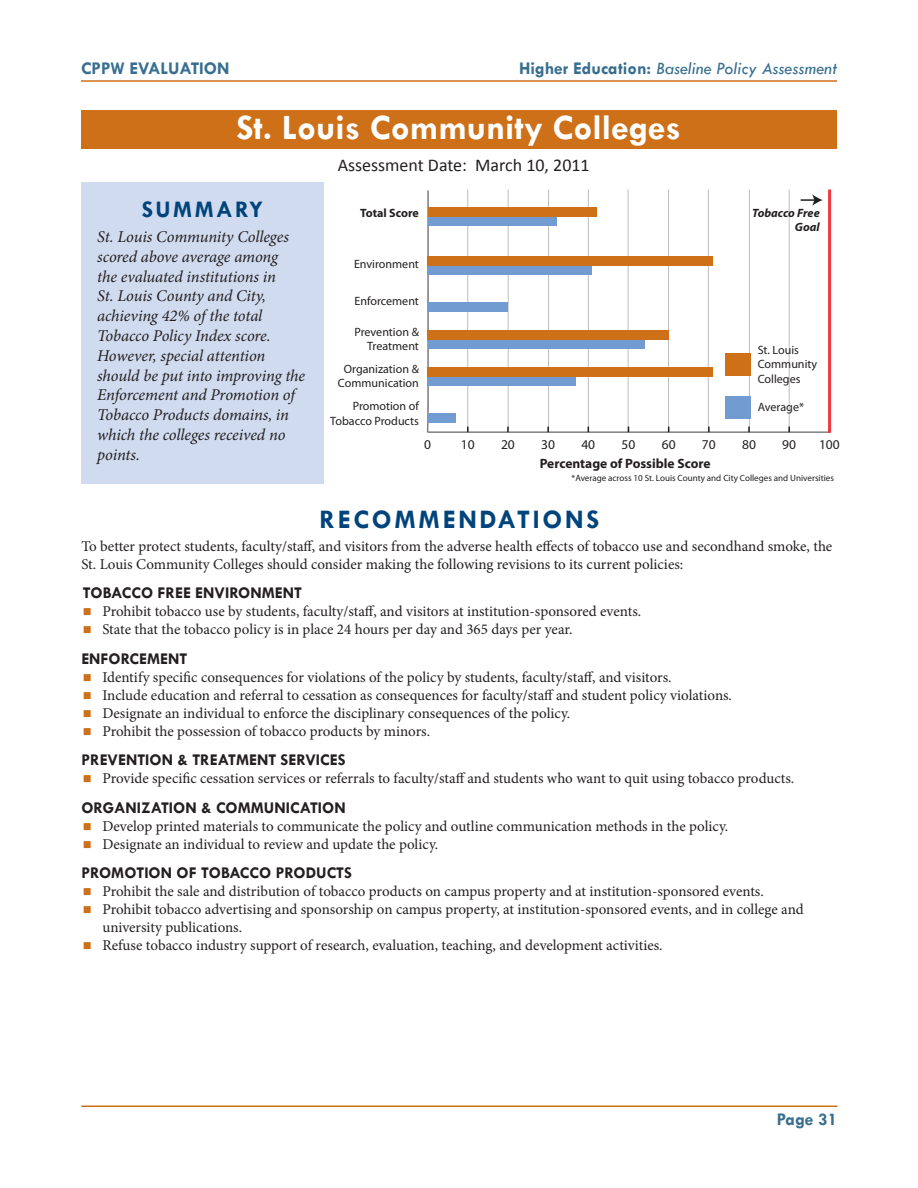
<style>
.page{position:relative;width:918px;height:1188px;background:#fff}
.page>*{position:absolute;margin:0;border:0;box-sizing:border-box;transform-origin:0 0}
.t1{font:700 36px "Tw Cen";color:#fff}
.t2{font:700 27px "Tw Cen";letter-spacing:.1em;color:#00447b}
.t3{font:700 24px "Tw Cen";letter-spacing:.1em;color:#00447b}
.t4{font:italic 18px "Tw Cen";color:#386e8f}
.t5{font:18px "Calibri";color:#231f20}
.t6{font:700 18px "Tw Cen";color:#386e8f}
.Summary_body{font:italic 16.5px/19.8px "Minion Pro";letter-spacing:-.01em;color:#231f20}
.t7{font:700 16.5px "Tw Cen";color:#231f20}
.Recommendations_item{font:15px/18px "Minion Pro";color:#231f20}
.Recommendations_subh{font:15px/18px "Minion Pro";color:#231f20}
.t8{font:700 13.5px "Myriad Pro";color:#231f20}
.t9{font:13.5px "Myriad Pro";color:#231f20}
.t10{font:12px/14.4px "Myriad Pro";color:#231f20;text-align:right}
.t11{font:italic 700 12px/13.5px "Myriad Pro";color:#231f20;text-align:right}
.t12{font:700 12px "Myriad Pro";color:#231f20}
.t13{font:9px "Myriad Pro";color:#231f20}
.s1{font-weight:700;font-style:normal}
.s2{color:#ce7018}
</style>
<div class="page">
<hr style="left:81px;top:80px;width:756px;height:2px;background:#ce7018">
<hr style="left:81px;top:1106px;width:756px;height:1px;background:#ce7018">
<div style="left:81px;top:110px;width:756px;height:39px;background:#ce7018"></div>
<hr style="left:789px;top:190px;width:1px;height:242px;background:#bcbdc0">
<hr style="left:708px;top:190px;width:1px;height:242px;background:#bcbdc0">
<hr style="left:668px;top:190px;width:1px;height:242px;background:#bcbdc0">
<hr style="left:628px;top:190px;width:1px;height:242px;background:#bcbdc0">
<hr style="left:588px;top:190px;width:1px;height:242px;background:#bcbdc0">
<hr style="left:548px;top:190px;width:1px;height:242px;background:#bcbdc0">
<hr style="left:508px;top:190px;width:1px;height:242px;background:#bcbdc0">
<hr style="left:467px;top:190px;width:1px;height:242px;background:#bcbdc0">
<hr style="left:749px;top:190px;width:1px;height:242px;background:#bcbdc0">
<hr style="left:428px;top:431px;width:401px;height:2px;background:#808285">
<svg style="left:427px;top:413px;width:2px;height:19px"></svg>
<hr style="left:427px;top:191px;width:2px;height:222px;background:#808285">
<div style="left:725px;top:396px;width:25px;height:23px;background:#729cd1"></div>
<div style="left:428px;top:303px;width:80px;height:9px;background:#729cd1"></div>
<div style="left:428px;top:217px;width:129px;height:9px;background:#729cd1"></div>
<div style="left:428px;top:266px;width:164px;height:9px;background:#729cd1"></div>
<div style="left:428px;top:340px;width:217px;height:9px;background:#729cd1"></div>
<div style="left:428px;top:377px;width:148px;height:9px;background:#729cd1"></div>
<div style="left:428px;top:414px;width:28px;height:9px;background:#729cd1"></div>
<div style="left:726px;top:353px;width:25px;height:22px;background:#ce7018"></div>
<div style="left:428px;top:208px;width:169px;height:9px;background:#ce7018"></div>
<div style="left:428px;top:256px;width:285px;height:10px;background:#ce7018"></div>
<div style="left:428px;top:330px;width:241px;height:10px;background:#ce7018"></div>
<div style="left:428px;top:367px;width:285px;height:10px;background:#ce7018"></div>
<svg style="left:801px;top:194px;width:22px;height:12px"></svg>
<hr style="left:828px;top:190px;width:3px;height:243px;background:#ee3a41">
<div style="left:81px;top:182px;width:243px;height:302px;background:#d0dbef"></div>
<p class="t6" style="left:81px;top:57px;width:150px">CPPW EVALUATION</p>
<p class="t4" style="left:519px;top:57px;width:319px"><span class="s1">Higher Education:</span> Baseline Policy Assessment</p>
<p class="t1" style="left:236px;top:106px;width:446px">St. Louis Community Colleges</p>
<p class="t3" style="left:142px;top:195px;width:123px">SUMMARY</p>
<p class="Summary_body" style="left:97px;top:227px;width:210px">St. Louis Community Colleges scored above average among<br>the evaluated institutions in<br>St. Louis County and City, achieving 42% of the total<br>Tobacco Policy Index score.<br>However, special attention should be put into improving the<br>Enforcement and Promotion of<br>Tobacco Products domains, in which the colleges received no points.</p>
<p class="t5" style="left:338px;top:154px;width:254px">Assessment Date: March 10, 2011</p>
<p class="t12" style="left:360px;top:205px;width:60px">Total Score</p>
<p class="t10" style="left:354px;top:257px;width:66px">Environment</p>
<p class="t10" style="left:354px;top:294px;width:66px">Enforcement</p>
<p class="t10" style="left:355px;top:325px;width:66px">Prevention &amp;<br>Treatment</p>
<p class="t10" style="left:338px;top:361px;width:83px;text-align:center">Organization &amp;<br>Communication</p>
<p class="t10" style="left:330px;top:399px;width:91px">Promotion of<br>Tobacco Products</p>
<p class="t11" style="left:752px;top:206px;width:69px">Tobacco Free<br>Goal</p>
<p class="t10" style="left:758px;top:343px;width:61px;text-align:left">St. Louis<br>Community<br>Colleges</p>
<p class="t10" style="left:758px;top:400px;width:48px">Average*</p>
<p class="t9" style="left:424px;top:436px;width:8px">0</p>
<p class="t9" style="left:461px;top:436px;width:15px">10</p>
<p class="t9" style="left:501px;top:436px;width:15px">20</p>
<p class="t9" style="left:541px;top:436px;width:15px">30</p>
<p class="t9" style="left:581px;top:436px;width:15px">40</p>
<p class="t9" style="left:622px;top:436px;width:15px">50</p>
<p class="t9" style="left:662px;top:436px;width:15px">60</p>
<p class="t9" style="left:702px;top:436px;width:15px">70</p>
<p class="t9" style="left:742px;top:436px;width:15px">80</p>
<p class="t9" style="left:782px;top:436px;width:15px">90</p>
<p class="t9" style="left:819px;top:436px;width:22px">100</p>
<p class="t8" style="left:540px;top:455px;width:172px">Percentage of Possible Score</p>
<p class="t13" style="left:572px;top:473px;width:264px">*Average across 10 St. Louis County and City Colleges and Universities</p>
<h2 class="t2" style="left:319px;top:503px;width:282px">RECOMMENDATIONS</h2>
<p class="Recommendations_subh" style="left:81px;top:537px;width:752px">To better protect students, faculty/staff, and visitors from the adverse health effects of tobacco use and secondhand smoke, the<br>St. Louis Community Colleges should consider making the following revisions to its current policies:</p>
<p class="t7" style="left:83px;top:583px;width:221px">TOBACCO FREE ENVIRONMENT</p>
<p class="Recommendations_item" style="left:83px;top:603px;width:560px"><span class="s2">■</span> Prohibit tobacco use by students, faculty/staff, and visitors at institution-sponsored events.</p>
<p class="Recommendations_item" style="left:83px;top:621px;width:491px"><span class="s2">■</span> State that the tobacco policy is in place 24 hours per day and 365 days per year.</p>
<p class="t7" style="left:81px;top:649px;width:107px">ENFORCEMENT</p>
<p class="Recommendations_item" style="left:83px;top:668px;width:590px"><span class="s2">■</span> Identify specific consequences for violations of the policy by students, faculty/staff, and visitors.</p>
<p class="Recommendations_item" style="left:83px;top:686px;width:651px"><span class="s2">■</span> Include education and referral to cessation as consequences for faculty/staff and student policy violations.</p>
<p class="Recommendations_item" style="left:83px;top:704px;width:489px"><span class="s2">■</span> Designate an individual to enforce the disciplinary consequences of the policy.</p>
<p class="Recommendations_item" style="left:83px;top:722px;width:349px"><span class="s2">■</span> Prohibit the possession of tobacco products by minors.</p>
<p class="t7" style="left:81px;top:750px;width:266px">PREVENTION &amp; TREATMENT SERVICES</p>
<p class="Recommendations_item" style="left:83px;top:769px;width:713px"><span class="s2">■</span> Provide specific cessation services or referrals to faculty/staff and students who want to quit using tobacco products.</p>
<p class="t7" style="left:81px;top:797px;width:266px">ORGANIZATION &amp; COMMUNICATION</p>
<p class="Recommendations_item" style="left:83px;top:817px;width:647px"><span class="s2">■</span> Develop printed materials to communicate the policy and outline communication methods in the policy.</p>
<p class="Recommendations_item" style="left:83px;top:835px;width:357px"><span class="s2">■</span> Designate an individual to review and update the policy.</p>
<p class="t7" style="left:81px;top:863px;width:272px">PROMOTION OF TOBACCO PRODUCTS</p>
<p class="Recommendations_item" style="left:83px;top:882px;width:682px"><span class="s2">■</span> Prohibit the sale and distribution of tobacco products on campus property and at institution-sponsored events.</p>
<p class="Recommendations_item" style="left:102px;top:900px;width:703px;text-indent:-20px"><span class="s2">■</span> Prohibit tobacco advertising and sponsorship on campus property, at institution-sponsored events, and in college and university publications.</p>
<p class="Recommendations_item" style="left:83px;top:936px;width:581px"><span class="s2">■</span> Refuse tobacco industry support of research, evaluation, teaching, and development activities.</p>
<p class="t6" style="left:777px;top:1109px;width:62px">Page 31</p>
</div>
